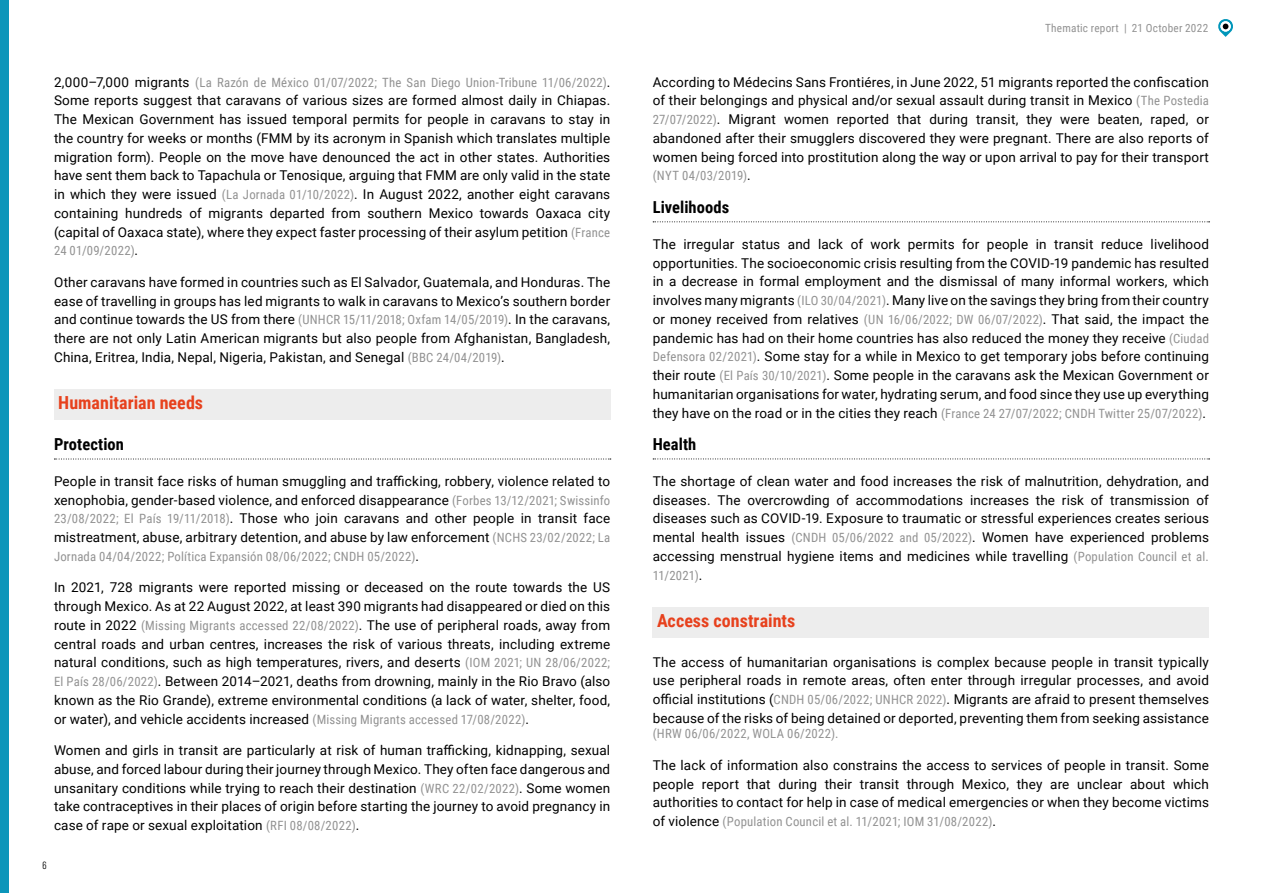
<style>
.page{position:relative;width:1263px;height:893px;background:#fff}
.page>*{position:absolute;margin:0;border:0;box-sizing:border-box;transform-origin:0 0}
.t1{font:700 18px "Roboto Condensed";color:#e7411d}
.t2{font:700 16.5px "Roboto Condensed";letter-spacing:.005em;color:#000}
.t3{font:13.5px/18.8px "Roboto";letter-spacing:.01em;color:#000;text-align:justify}
.t4{font:12.75px "Roboto Condensed";letter-spacing:.015em;color:#929292}
.t5{font:11.25px "Roboto Condensed";letter-spacing:.025em;color:#929292}
.t6{font:10.5px "Bebas Neue Pro Middle";color:#000}
.s1{font-family:"Roboto";font-size:13.5px;color:#000}
.s2{font-family:"Roboto Condensed";font-size:12.75px;color:#929292}
</style>
<div class="page">
<svg style="left:1218px;top:19px;width:15px;height:18px"></svg>
<div style="left:0;top:0;width:9px;height:893px;background:#0c96ba"></div>
<div style="left:54px;top:389px;width:556px;height:31px;background:#ededed"></div>
<svg style="left:54px;top:459px;width:557px;height:1px"></svg>
<svg style="left:653px;top:221px;width:556px;height:1px"></svg>
<svg style="left:653px;top:459px;width:556px;height:1px"></svg>
<div style="left:653px;top:607px;width:556px;height:31px;background:#ededed"></div>
<p class="t4" style="left:54px;top:73px;width:558px"><span class="s1">2,000–7,000 migrants</span> (La Razón de México 01/07/2022; The San Diego Union-Tribune 11/06/2022)<span class="s1">.</span></p>
<p class="t3" style="left:54px;top:91px;width:558px">Some reports suggest that caravans of various sizes are formed almost daily in Chiapas.<br>The Mexican Government has issued temporal permits for people in caravans to stay in the country for weeks or months (FMM by its acronym in Spanish which translates multiple migration form). People on the move have denounced the act in other states. Authorities have sent them back to Tapachula or Tenosique, arguing that FMM are only valid in the state in which they were issued <span class="s2">(La Jornada 01/10/2022)</span>. In August 2022, another eight caravans containing hundreds of migrants departed from southern Mexico towards Oaxaca city (capital of Oaxaca state), where they expect faster processing of their asylum petition <span class="s2">(France</span></p>
<p class="t4" style="left:54px;top:242px;width:86px">24 01/09/2022)<span class="s1">.</span></p>
<p class="t3" style="left:54px;top:272px;width:558px">Other caravans have formed in countries such as El Salvador, Guatemala, and Honduras. The ease of travelling in groups has led migrants to walk in caravans to Mexico’s southern border and continue towards the US from there <span class="s2">(UNHCR 15/11/2018; Oxfam 14/05/2019)</span>. In the caravans, there are not only Latin American migrants but also people from Afghanistan, Bangladesh, China, Eritrea, India, Nepal, Nigeria, Pakistan, and Senegal <span class="s2">(BBC 24/04/2019)</span>.</p>
<h1 class="t1" style="left:58px;top:390px;width:146px">Humanitarian needs</h1>
<p class="t2" style="left:54px;top:433px;width:71px">Protection</p>
<p class="t3" style="left:54px;top:471px;width:558px">People in transit face risks of human smuggling and trafficking, robbery, violence related to xenophobia, gender-based violence, and enforced disappearance <span class="s2">(Forbes 13/12/2021; Swissinfo 23/08/2022; El País 19/11/2018)</span>. Those who join caravans and other people in transit face mistreatment, abuse, arbitrary detention, and abuse by law enforcement <span class="s2">(NCHS 23/02/2022; La</span></p>
<p class="t4" style="left:54px;top:547px;width:366px">Jornada 04/04/2022; Política Expansión 08/06/2022; CNDH 05/2022)<span class="s1">.</span></p>
<p class="t3" style="left:54px;top:578px;width:558px">In 2021, 728 migrants were reported missing or deceased on the route towards the US through Mexico. As at 22 August 2022, at least 390 migrants had disappeared or died on this route in 2022 <span class="s2">(Missing Migrants accessed 22/08/2022)</span>. The use of peripheral roads, away from central roads and urban centres, increases the risk of various threats, including extreme natural conditions, such as high temperatures, rivers, and deserts <span class="s2">(IOM 2021; UN 28/06/2022; El País 28/06/2022)</span>. Between 2014–2021, deaths from drowning, mainly in the Rio Bravo (also known as the Rio Grande), extreme environmental conditions (a lack of water, shelter, food, or water), and vehicle accidents increased <span class="s2">(Missing Migrants accessed 17/08/2022)</span>.</p>
<p class="t3" style="left:54px;top:740px;width:558px">Women and girls in transit are particularly at risk of human trafficking, kidnapping, sexual abuse, and forced labour during their journey through Mexico. They often face dangerous and unsanitary conditions while trying to reach their destination <span class="s2">(WRC 22/02/2022)</span>. Some women take contraceptives in their places of origin before starting the journey to avoid pregnancy in case of rape or sexual exploitation <span class="s2">(RFI 08/08/2022)</span>.</p>
<p class="t6" style="left:43px;top:859px;width:6px">6</p>
<p class="t5" style="left:1045px;top:20px;width:165px">Thematic report | 21 October 2022</p>
<p class="t3" style="left:653px;top:72px;width:558px">According to Médecins Sans Frontiéres, in June 2022, 51 migrants reported the confiscation of their belongings and physical and/or sexual assault during transit in Mexico <span class="s2">(The Postedia 27/07/2022)</span>. Migrant women reported that during transit, they were beaten, raped, or abandoned after their smugglers discovered they were pregnant. There are also reports of women being forced into prostitution along the way or upon arrival to pay for their transport</p>
<p class="t4" style="left:653px;top:167px;width:99px">(NYT 04/03/2019)<span class="s1">.</span></p>
<p class="t2" style="left:653px;top:196px;width:78px">Livelihoods</p>
<p class="t3" style="left:653px;top:234px;width:558px">The irregular status and lack of work permits for people in transit reduce livelihood opportunities. The socioeconomic crisis resulting from the COVID-19 pandemic has resulted in a decrease in formal employment and the dismissal of many informal workers, which involves many migrants <span class="s2">(ILO 30/04/2021)</span>. Many live on the savings they bring from their country or money received from relatives <span class="s2">(UN 16/06/2022; DW 06/07/2022)</span>. That said, the impact the pandemic has had on their home countries has also reduced the money they receive <span class="s2">(Ciudad Defensora 02/2021)</span>. Some stay for a while in Mexico to get temporary jobs before continuing their route <span class="s2">(El País 30/10/2021)</span>. Some people in the caravans ask the Mexican Government or humanitarian organisations for water, hydrating serum, and food since they use up everything</p>
<p class="t4" style="left:653px;top:404px;width:555px"><span class="s1">they have on the road or in the cities they reach</span> (France 24 27/07/2022; CNDH Twitter 25/07/2022)<span class="s1">.</span></p>
<p class="t2" style="left:653px;top:433px;width:45px">Health</p>
<p class="t3" style="left:653px;top:471px;width:558px">The shortage of clean water and food increases the risk of malnutrition, dehydration, and diseases. The overcrowding of accommodations increases the risk of transmission of diseases such as COVID-19. Exposure to traumatic or stressful experiences creates serious mental health issues <span class="s2">(CNDH 05/06/2022 and 05/2022)</span>. Women have experienced problems accessing menstrual hygiene items and medicines while travelling <span class="s2">(Population Council et al.</span></p>
<p class="t4" style="left:653px;top:566px;width:51px">11/2021)<span class="s1">.</span></p>
<h1 class="t1" style="left:657px;top:608px;width:140px">Access constraints</h1>
<p class="t3" style="left:653px;top:652px;width:558px">The access of humanitarian organisations is complex because people in transit typically use peripheral roads in remote areas, often enter through irregular processes, and avoid official institutions (<span class="s2">CNDH 05/06/2022; UNHCR 2022)</span>. Migrants are afraid to present themselves because of the risks of being detained or deported, preventing them from seeking assistance</p>
<p class="t4" style="left:653px;top:725px;width:187px">(HRW 06/06/2022, WOLA 06/2022).</p>
<p class="t3" style="left:653px;top:755px;width:558px">The lack of information also constrains the access to services of people in transit. Some people report that during their transit through Mexico, they are unclear about which authorities to contact for help in case of medical emergencies or when they become victims</p>
<p class="t4" style="left:653px;top:813px;width:345px"><span class="s1">of violence</span> (Population Council et al. 11/2021; IOM 31/08/2022)<span class="s1">.</span></p>
</div>
